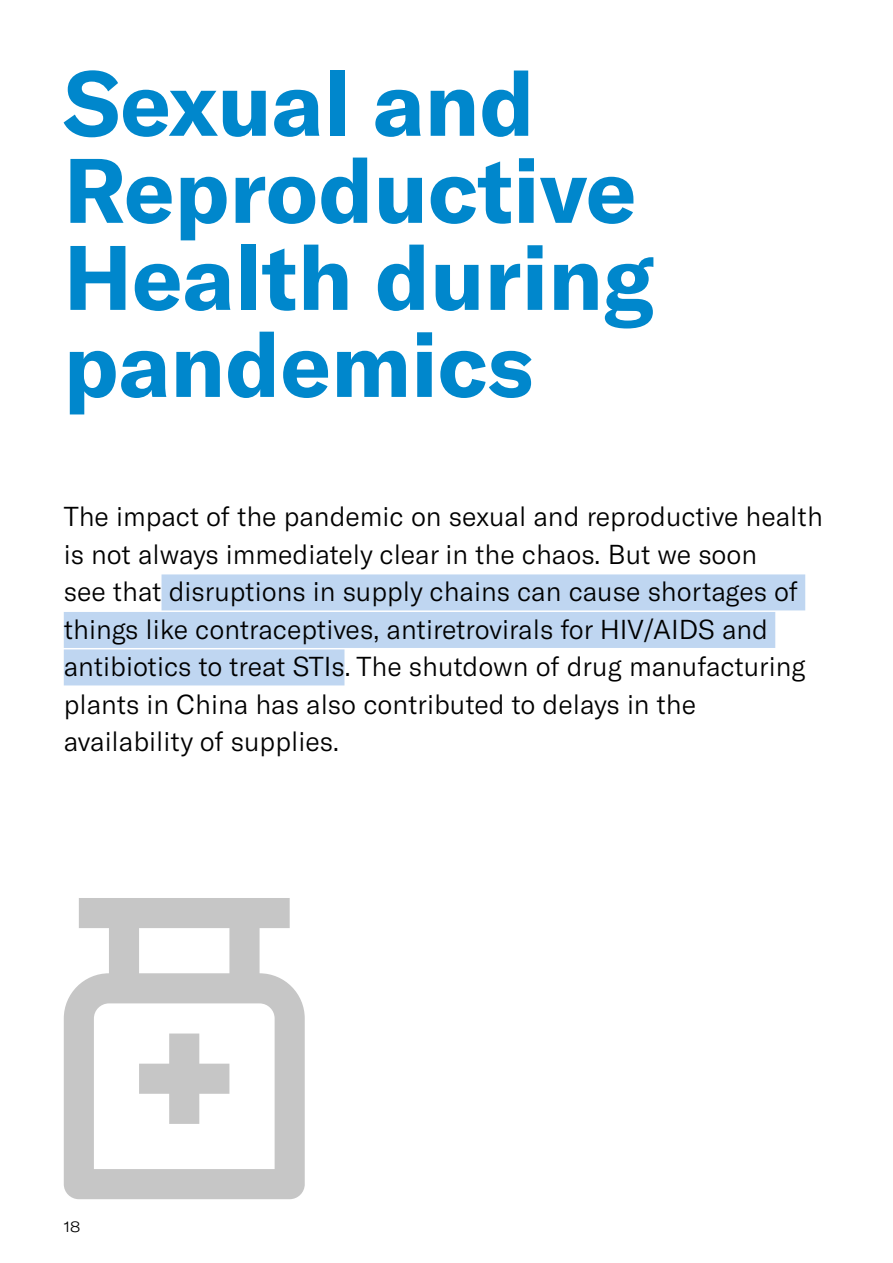
<style>
.page{position:relative;width:893px;height:1263px;background:#fff}
.page>*{position:absolute;margin:0;border:0;box-sizing:border-box;transform-origin:0 0}
.t1{font:700 90px/87px "GT America";color:#0087cc}
.t2{font:300 27px/37.5px "GT America";color:#000}
.t3{font:300 expanded 15px "GT America";color:#000}
</style>
<div class="page">
<div style="left:162px;top:574px;width:643px;height:36px;background:#bfd6f1"></div>
<div style="left:64px;top:612px;width:711px;height:36px;background:#bfd6f1"></div>
<div style="left:64px;top:649px;width:280px;height:36px;background:#bfd6f1"></div>
<svg style="left:64px;top:898px;width:241px;height:301px;fill:#cacaca"></svg>
<h1 class="t1" style="left:64px;top:59px;width:592px">Sexual and<br>Reproductive<br>Health during pandemics</h1>
<p class="t2" style="left:64px;top:498px;width:760px">The impact of the pandemic on sexual and reproductive health is not always immediately clear in the chaos. But we soon<br>see that disruptions in supply chains can cause shortages of things like contraceptives, antiretrovirals for HIV/AIDS and antibiotics to treat STIs. The shutdown of drug manufacturing plants in China has also contributed to delays in the availability of supplies.</p>
<p class="t3" style="left:64px;top:1218px;width:18px">18</p>
</div>
